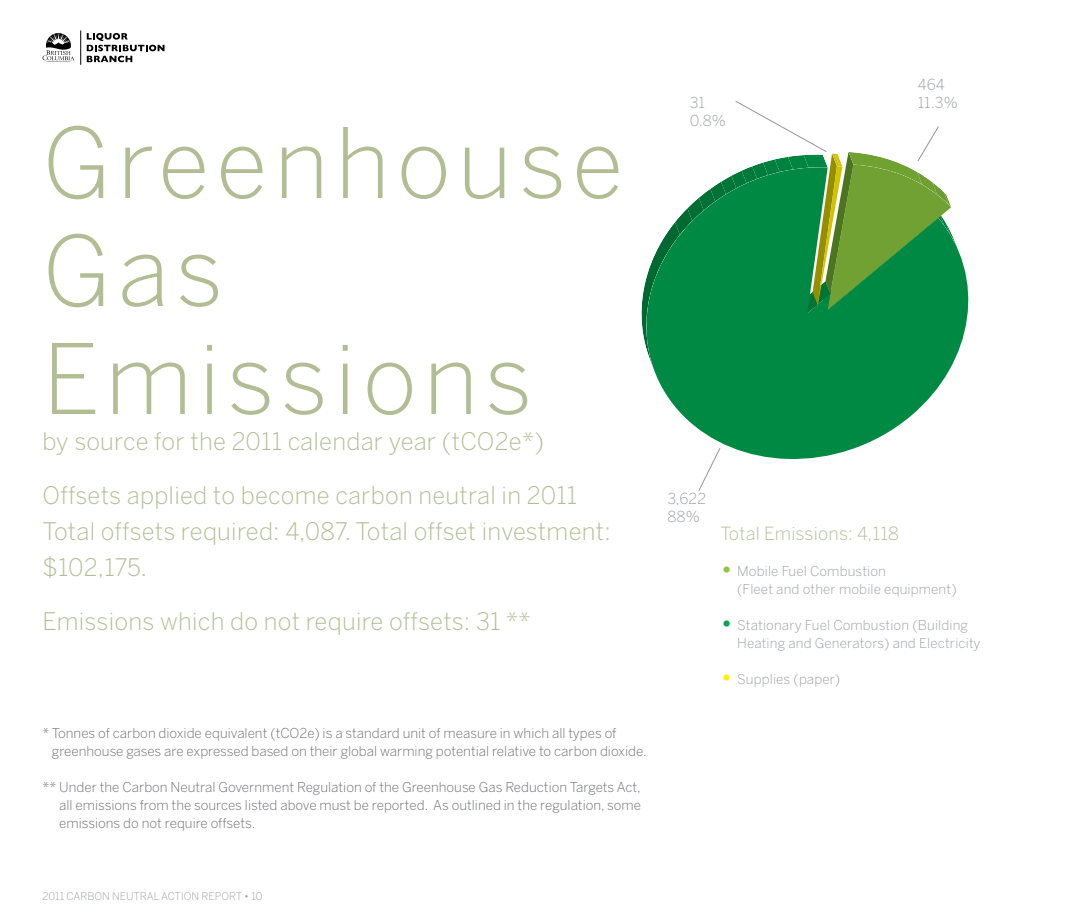
<style>
.page{position:relative;width:1080px;height:918px;background:#fff}
.page>*{position:absolute;margin:0;border:0;box-sizing:border-box;transform-origin:0 0}
.t1{font:300 96px/108px "Benton Sans";letter-spacing:.065em;color:#b3bd94}
.t2{font:300 24px/36px "Benton Sans";letter-spacing:.01em;color:#b3bd94}
.t3{font:300 18px "Benton Sans";letter-spacing:.01em;color:#b3bd94}
.t4{font:300 15px/18px "Benton Sans";letter-spacing:.01em;color:#9d9fa2}
.t5{font:300 13.5px/18px "Benton Sans";color:#6d6e71}
.t6{font:300 13.5px/18px "Benton Sans";letter-spacing:.01em;color:#9d9fa2}
.t7{font:300 10.5px "Benton Sans";color:#9d9fa2}
.s1{font-size:27px;color:#8dc63f}
.s2{font-size:27px;color:#00a651}
.s3{font-size:27px;color:#fff200}
</style>
<div class="page">
<svg style="left:87px;top:33px;width:78px;height:29px"></svg>
<hr style="left:80px;top:31px;width:1px;height:34px;background:#000">
<svg style="left:43px;top:33px;width:31px;height:30px"></svg>
<svg style="left:655px;top:255px;width:313px;height:204px;fill:#008943"></svg>
<svg style="left:642px;top:101px;width:318px;height:271px"></svg>
<svg style="left:698px;top:447px;width:23px;height:44px"></svg>
<h1 class="t1" style="left:43px;top:108px;width:583px">Greenhouse<br>Gas<br>Emissions</h1>
<h2 class="t2" style="left:43px;top:423px;width:503px">by source for the 2011 calendar year (tCO2e*)</h2>
<h2 class="t2" style="left:43px;top:477px;width:570px">Offsets applied to become carbon neutral in 2011<br>Total offsets required: 4,087. Total offset investment: $102,175.</h2>
<h2 class="t2" style="left:43px;top:603px;width:490px">Emissions which do not require offsets: 31 **</h2>
<p class="t5" style="left:52px;top:724px;width:596px;text-indent:-9px">* Tonnes of carbon dioxide equivalent (tCO2e) is a standard unit of measure in which all types of greenhouse gases are expressed based on their global warming potential relative to carbon dioxide.</p>
<p class="t5" style="left:59px;top:778px;width:584px;text-align:justify;text-indent:-17px">** Under the Carbon Neutral Government Regulation of the Greenhouse Gas Reduction Targets Act, all emissions from the sources listed above must be reported. As outlined in the regulation, some emissions do not require offsets.</p>
<p class="t4" style="left:690px;top:93px;width:38px">31<br>0.8%</p>
<p class="t4" style="left:667px;top:489px;width:40px">3,622<br>88%</p>
<p class="t4" style="left:918px;top:75px;width:42px">464<br>11.3%</p>
<h3 class="t3" style="left:720px;top:523px;width:180px">Total Emissions: 4,118</h3>
<p class="t6" style="left:737px;top:562px;width:221px;text-indent:-17px"><span class="s1">•</span> Mobile Fuel Combustion<br>(Fleet and other mobile equipment)</p>
<p class="t6" style="left:737px;top:616px;width:245px;text-indent:-17px"><span class="s2">•</span> Stationary Fuel Combustion (Building<br>Heating and Generators) and Electricity</p>
<p class="t6" style="left:720px;top:670px;width:121px"><span class="s3">•</span> Supplies (paper)</p>
<p class="t7" style="left:43px;top:890px;width:222px">2011 CARBON NEUTRAL ACTION REPORT • 10</p>
</div>
